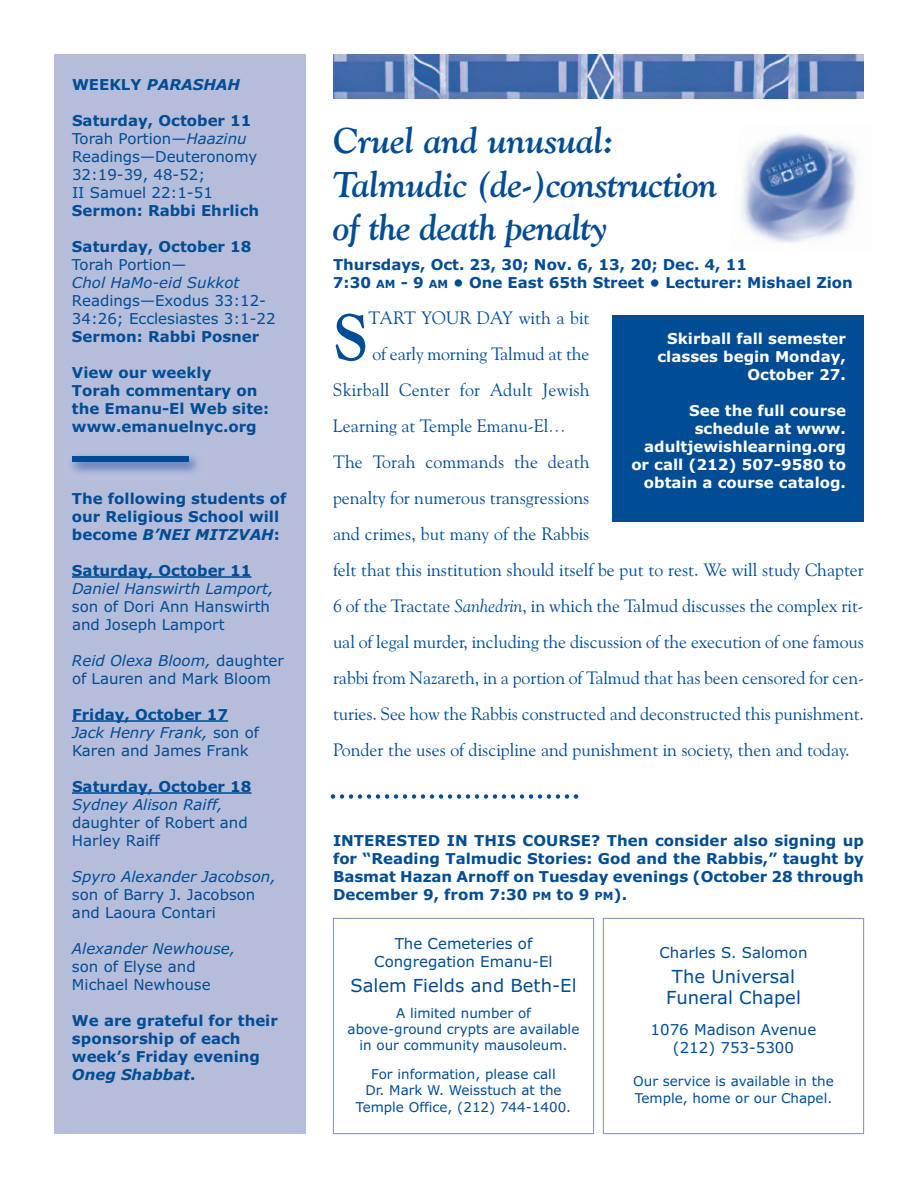
<style>
.page{position:relative;width:918px;height:1188px;background:#fff}
.page>*{position:absolute;margin:0;border:0;box-sizing:border-box;transform-origin:0 0}
.t1{font:700 65.25px "Goudy Old Style BT";color:#014d95}
.t2{font:italic 700 36px/43.2px "Goudy Old Style BT";letter-spacing:-.015em;color:#014d95}
.t3{font:18px "Goudy Old Style BT";color:#014d95}
.t4{font:18px/21.6px "Verdana";color:#014d95;text-align:center}
.t5{font:700 15px/18px "Verdana";color:#014d95}
.t6{font:15px/18px "Verdana";color:#014d95}
.t7{font:700 15px/18px "Verdana";color:#fff;text-align:right}
.t8{font:italic 15px "Verdana";color:#014d95}
.t9{font:italic 700 15px "Verdana";color:#014d95}
.t10{font:13.5px/16.2px "Verdana";color:#014d95;text-align:center}
.s1{font-style:normal}
.s2{font-weight:700}
.s3{font-style:italic}
.s4{font-size:11.25px}
</style>
<div class="page">
<div style="left:603px;top:918px;width:261px;height:216px;border:1px solid #7b8ec0"></div>
<div style="left:333px;top:918px;width:261px;height:216px;border:1px solid #7b8ec0"></div>
<div style="left:54px;top:54px;width:252px;height:1080px;background:#b5bddb"></div>
<hr style="left:72px;top:576px;width:180px;height:2px;background:#014d95">
<hr style="left:72px;top:720px;width:156px;height:2px;background:#014d95">
<hr style="left:72px;top:792px;width:180px;height:2px;background:#014d95">
<div style="left:72px;top:456px;width:117px;height:6px;background:#014d95"></div>
<img style="left:333px;top:54px;width:531px;height:45px">
<img style="left:742px;top:133px;width:116px;height:110px">
<div style="left:612px;top:315px;width:252px;height:207px;background:#014d95"></div>
<svg style="left:331px;top:794px;width:247px;height:5px"></svg>
<p class="t9" style="left:72px;top:76px;width:170px"><span class="s1">WEEKLY</span> PARASHAH</p>
<p class="t6" style="left:72px;top:112px;width:187px"><span class="s2">Saturday, October 11<br></span>Torah Portion—<span class="s3">Haazinu<br></span>Readings—Deuteronomy<br>32:19-39, 48-52;<br>II Samuel 22:1-51</p>
<p class="t5" style="left:72px;top:202px;width:189px">Sermon: Rabbi Ehrlich</p>
<p class="t5" style="left:72px;top:238px;width:181px">Saturday, October 18</p>
<p class="t6" style="left:72px;top:256px;width:116px">Torah Portion—</p>
<p class="t8" style="left:72px;top:274px;width:169px">Chol HaMo-eid Sukkot</p>
<p class="t6" style="left:72px;top:292px;width:205px">Readings—Exodus 33:12-<br>34:26; Ecclesiastes 3:1-22</p>
<p class="t5" style="left:72px;top:328px;width:189px">Sermon: Rabbi Posner</p>
<p class="t5" style="left:72px;top:364px;width:199px">View our weekly<br>Torah commentary on the Emanu-El Web site: www.emanuelnyc.org</p>
<p class="t5" style="left:72px;top:490px;width:216px">The following students of our Religious School will become <span class="s3">B’NEI MITZVAH</span>:</p>
<p class="t5" style="left:72px;top:562px;width:181px">Saturday, October 11</p>
<p class="t8" style="left:72px;top:580px;width:203px">Daniel Hanswirth Lamport,</p>
<p class="t6" style="left:72px;top:598px;width:200px">son of Dori Ann Hanswirth and Joseph Lamport</p>
<p class="t6" style="left:72px;top:652px;width:213px"><span class="s3">Reid Olexa Bloom,</span> daughter of Lauren and Mark Bloom</p>
<p class="t6" style="left:72px;top:706px;width:189px"><span class="s2">Friday, October 17<br></span><span class="s3">Jack Henry Frank,</span> son of<br>Karen and James Frank</p>
<p class="t5" style="left:72px;top:778px;width:181px">Saturday, October 18</p>
<p class="t8" style="left:72px;top:796px;width:152px">Sydney Alison Raiff,</p>
<p class="t6" style="left:72px;top:814px;width:177px">daughter of Robert and<br>Harley Raiff</p>
<p class="t8" style="left:72px;top:868px;width:205px">Spyro Alexander Jacobson,</p>
<p class="t6" style="left:72px;top:886px;width:185px">son of Barry J. Jacobson and Laoura Contari</p>
<p class="t8" style="left:72px;top:940px;width:165px">Alexander Newhouse,</p>
<p class="t6" style="left:72px;top:958px;width:140px">son of Elyse and<br>Michael Newhouse</p>
<p class="t5" style="left:72px;top:1012px;width:207px">We are grateful for their sponsorship of each week’s Friday evening<br><span class="s3">Oneg Shabbat</span>.</p>
<h2 class="t2" style="left:333px;top:119px;width:386px">Cruel and unusual:<br>Talmudic (de-)construction of the death penalty</h2>
<p class="t5" style="left:333px;top:256px;width:521px">Thursdays, Oct. 23, 30; Nov. 6, 13, 20; Dec. 4, 11<br>7:30 <span class="s4">AM</span> - 9 <span class="s4">AM</span> • One East 65th Street • Lecturer: Mishael Zion</p>
<h1 class="t1" style="left:333px;top:299px;width:37px">S</h1>
<p class="t3" style="left:369px;top:307px;width:222px">TART YOUR DAY with a bit</p>
<p class="t7" style="left:657px;top:330px;width:190px">Skirball fall semester classes begin Monday,<br>October 27.</p>
<p class="t7" style="left:631px;top:402px;width:216px">See the full course schedule at www. adultjewishlearning.org or call (212) 507-9580 to obtain a course catalog.</p>
<p class="t3" style="left:372px;top:343px;width:219px">of early morning Talmud at the</p>
<p class="t3" style="left:333px;top:379px;width:258px">Skirball Center for Adult Jewish</p>
<p class="t3" style="left:333px;top:415px;width:235px">Learning at Temple Emanu-El<span class="s3">…</span></p>
<p class="t3" style="left:333px;top:451px;width:258px">The Torah commands the death</p>
<p class="t3" style="left:333px;top:487px;width:258px">penalty for numerous transgressions</p>
<p class="t3" style="left:333px;top:523px;width:258px">and crimes, but many of the Rabbis</p>
<p class="t3" style="left:333px;top:559px;width:533px">felt that this institution should itself be put to rest. We will study Chapter</p>
<p class="t3" style="left:333px;top:595px;width:532px">6 of the Tractate <span class="s3">Sanhedrin</span>, in which the Talmud discusses the complex rit-</p>
<p class="t3" style="left:333px;top:631px;width:533px">ual of legal murder, including the discussion of the execution of one famous</p>
<p class="t3" style="left:333px;top:667px;width:533px">rabbi from Nazareth, in a portion of Talmud that has been censored for cen-</p>
<p class="t3" style="left:333px;top:703px;width:533px">turies. See how the Rabbis constructed and deconstructed this punishment.</p>
<p class="t3" style="left:333px;top:739px;width:518px">Ponder the uses of discipline and punishment in society, then and today.</p>
<p class="t5" style="left:333px;top:832px;width:533px;text-align:justify">INTERESTED IN THIS COURSE? Then consider also signing up for “Reading Talmudic Stories: God and the Rabbis,” taught by Basmat Hazan Arnoff on Tuesday evenings (October 28 through December 9, from 7:30 <span class="s4">PM</span> to 9 <span class="s4">PM</span>).</p>
<p class="t6" style="left:374px;top:935px;width:180px;text-align:center">The Cemeteries of<br>Congregation Emanu-El</p>
<p class="t4" style="left:350px;top:975px;width:228px">Salem Fields and Beth-El</p>
<p class="t10" style="left:348px;top:1005px;width:233px">A limited number of above-ground crypts are available in our community mausoleum.</p>
<p class="t10" style="left:356px;top:1067px;width:217px">For information, please call<br>Dr. Mark W. Weisstuch at the<br>Temple Office, (212) 744-1400.</p>
<p class="t6" style="left:659px;top:944px;width:150px">Charles S. Salomon</p>
<p class="t4" style="left:666px;top:966px;width:136px">The Universal<br>Funeral Chapel</p>
<p class="t6" style="left:651px;top:1021px;width:167px;text-align:center">1076 Madison Avenue (212) 753-5300</p>
<p class="t10" style="left:633px;top:1074px;width:202px;text-align:left">Our service is available in the<br>Temple, home or our Chapel.</p>
</div>
